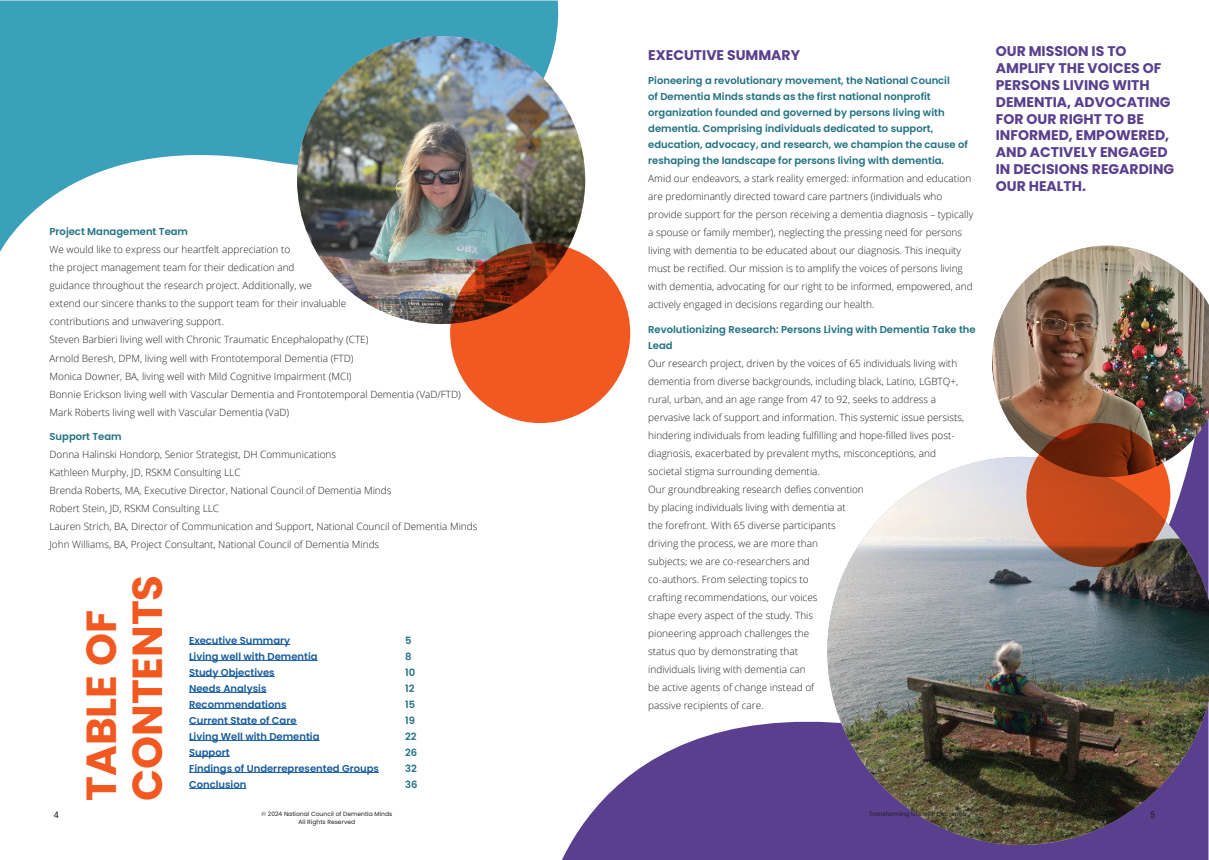
<style>
.page{position:relative;width:1209px;height:860px;background:#fff}
.page>*{position:absolute;margin:0;border:0;box-sizing:border-box;transform-origin:0 0}
.t1{font:700 42px/46px "Poppins";color:#f15921}
.t2{font:700 14px/16.8px "Poppins";color:#593f8e}
.t3{font:300 10px/18px "Open Sans";color:#231f20}
.t4{font:600 10px/16px "Poppins";color:#217284}
.t5{font:600 10px "Poppins";color:#175d9e}
.t6{font:9px "Roboto";color:#231f20}
.t7{font:6px "Poppins";letter-spacing:.005em;color:#231f20}
</style>
<div class="page">
<svg style="left:0;top:0;width:584px;height:252px;fill:#3ba1bb"></svg>
<svg style="left:549px;top:333px;width:659px;height:527px"></svg>
<img style="left:297px;top:36px;width:288px;height:288px;border-radius:144px">
<img style="left:827px;top:457px;width:382px;height:388px">
<img style="left:992px;top:246px;width:217px;height:231px">
<svg style="left:450px;top:243px;width:180px;height:180px;background:#d74f1d"></svg>
<svg style="left:1026px;top:423px;width:144px;height:144px;background:#aa3e17"></svg>
<hr style="left:189px;top:644px;width:101px;height:1px;background:#175d9e">
<hr style="left:189px;top:660px;width:129px;height:1px;background:#175d9e">
<hr style="left:189px;top:676px;width:86px;height:1px;background:#175d9e">
<hr style="left:189px;top:692px;width:77px;height:1px;background:#175d9e">
<hr style="left:189px;top:708px;width:97px;height:1px;background:#175d9e">
<hr style="left:189px;top:724px;width:108px;height:1px;background:#175d9e">
<hr style="left:189px;top:740px;width:130px;height:1px;background:#175d9e">
<hr style="left:189px;top:756px;width:41px;height:1px;background:#175d9e">
<hr style="left:189px;top:772px;width:190px;height:1px;background:#175d9e">
<hr style="left:189px;top:788px;width:57px;height:1px;background:#175d9e">
<p class="t4" style="left:50px;top:224px;width:140px">Project Management Team</p>
<p class="t3" style="left:50px;top:241px;width:413px">We would like to express our heartfelt appreciation to<br>the project management team for their dedication and<br>guidance throughout the research project. Additionally, we<br>extend our sincere thanks to the support team for their invaluable<br>contributions and unwavering support.<br>Steven Barbieri living well with Chronic Traumatic Encephalopathy (CTE)<br>Arnold Beresh, DPM, living well with Frontotemporal Dementia (FTD)<br>Monica Downer, BA, living well with Mild Cognitive Impairment (MCI)<br>Bonnie Erickson living well with Vascular Dementia and Frontotemporal Dementia (VaD/FTD)<br>Mark Roberts living well with Vascular Dementia (VaD)</p>
<p class="t4" style="left:50px;top:429px;width:74px">Support Team</p>
<p class="t3" style="left:50px;top:445px;width:429px">Donna Halinski Hondorp, Senior Strategist, DH Communications<br>Kathleen Murphy, JD, RSKM Consulting LLC<br>Brenda Roberts, MA, Executive Director, National Council of Dementia Minds<br>Robert Stein, JD, RSKM Consulting LLC<br>Lauren Strich, BA, Director of Communication and Support, National Council of Dementia Minds John Williams, BA, Project Consultant, National Council of Dementia Minds</p>
<h1 class="t1" style="left:79px;top:801px;width:228px;rotate:-90deg">TABLE OF<br>CONTENTS</h1>
<p class="t5" style="left:189px;top:634px;width:103px">Executive Summary</p>
<p class="t4" style="left:405px;top:632px;width:8px">5</p>
<p class="t5" style="left:189px;top:650px;width:130px">Living well with Dementia</p>
<p class="t4" style="left:405px;top:648px;width:8px">8</p>
<p class="t5" style="left:189px;top:666px;width:87px">Study Objectives</p>
<p class="t4" style="left:405px;top:664px;width:12px">10</p>
<p class="t5" style="left:189px;top:682px;width:79px">Needs Analysis</p>
<p class="t4" style="left:405px;top:680px;width:11px">12</p>
<p class="t5" style="left:189px;top:698px;width:99px">Recommendations</p>
<p class="t4" style="left:405px;top:696px;width:12px">15</p>
<p class="t5" style="left:189px;top:714px;width:109px">Current State of Care</p>
<p class="t4" style="left:405px;top:712px;width:11px">19</p>
<p class="t5" style="left:189px;top:730px;width:132px">Living Well with Dementia</p>
<p class="t4" style="left:405px;top:728px;width:13px">22</p>
<p class="t5" style="left:189px;top:746px;width:42px">Support</p>
<p class="t4" style="left:405px;top:744px;width:14px">26</p>
<p class="t5" style="left:189px;top:762px;width:191px">Findings of Underrepresented Groups</p>
<p class="t4" style="left:405px;top:760px;width:13px">32</p>
<p class="t5" style="left:189px;top:778px;width:59px">Conclusion</p>
<p class="t4" style="left:405px;top:776px;width:14px">36</p>
<h2 class="t2" style="left:648px;top:46px;width:153px">EXECUTIVE SUMMARY</h2>
<p class="t4" style="left:648px;top:73px;width:321px">Pioneering a revolutionary movement, the National Council<br>of Dementia Minds stands as the first national nonprofit organization founded and governed by persons living with dementia. Comprising individuals dedicated to support, education, advocacy, and research, we champion the cause of reshaping the landscape for persons living with dementia.</p>
<p class="t3" style="left:648px;top:169px;width:326px">Amid our endeavors, a stark reality emerged: information and education are predominantly directed toward care partners (individuals who provide support for the person receiving a dementia diagnosis – typically a spouse or family member), neglecting the pressing need for persons living with dementia to be educated about our diagnosis. This inequity must be rectified. Our mission is to amplify the voices of persons living with dementia, advocating for our right to be informed, empowered, and actively engaged in decisions regarding our health.</p>
<p class="t4" style="left:648px;top:321px;width:329px">Revolutionizing Research: Persons Living with Dementia Take the<br>Lead</p>
<p class="t3" style="left:648px;top:354px;width:317px">Our research project, driven by the voices of 65 individuals living with dementia from diverse backgrounds, including black, Latino, LGBTQ+, rural, urban, and an age range from 47 to 92, seeks to address a pervasive lack of support and information. This systemic issue persists, hindering individuals from leading fulfilling and hope-filled lives post&shy;diagnosis, exacerbated by prevalent myths, misconceptions, and societal stigma surrounding dementia.<br>Our groundbreaking research defies convention<br>by placing individuals living with dementia at<br>the forefront. With 65 diverse participants<br>driving the process, we are more than<br>subjects; we are co-researchers and<br>co-authors. From selecting topics to<br>crafting recommendations, our voices<br>shape every aspect of the study. This<br>pioneering approach challenges the<br>status quo by demonstrating that<br>individuals living with dementia can<br>be active agents of change instead of<br>passive recipients of care.</p>
<h2 class="t2" style="left:995px;top:43px;width:180px">OUR MISSION IS TO<br>AMPLIFY THE VOICES OF<br>PERSONS LIVING WITH<br>DEMENTIA, ADVOCATING<br>FOR OUR RIGHT TO BE<br>INFORMED, EMPOWERED,<br>AND ACTIVELY ENGAGED<br>IN DECISIONS REGARDING<br>OUR HEALTH.</h2>
<p class="t6" style="left:54px;top:808px;width:7px">4</p>
<p class="t6" style="left:1150px;top:808px;width:7px">5</p>
<p class="t7" style="left:261px;top:811px;width:132px">© 2024 National Council of Dementia Minds</p>
<p class="t7" style="left:869px;top:811px;width:99px">Transforming Life with Dementia</p>
<p class="t7" style="left:298px;top:818px;width:58px">All Rights Reserved</p>
</div>
